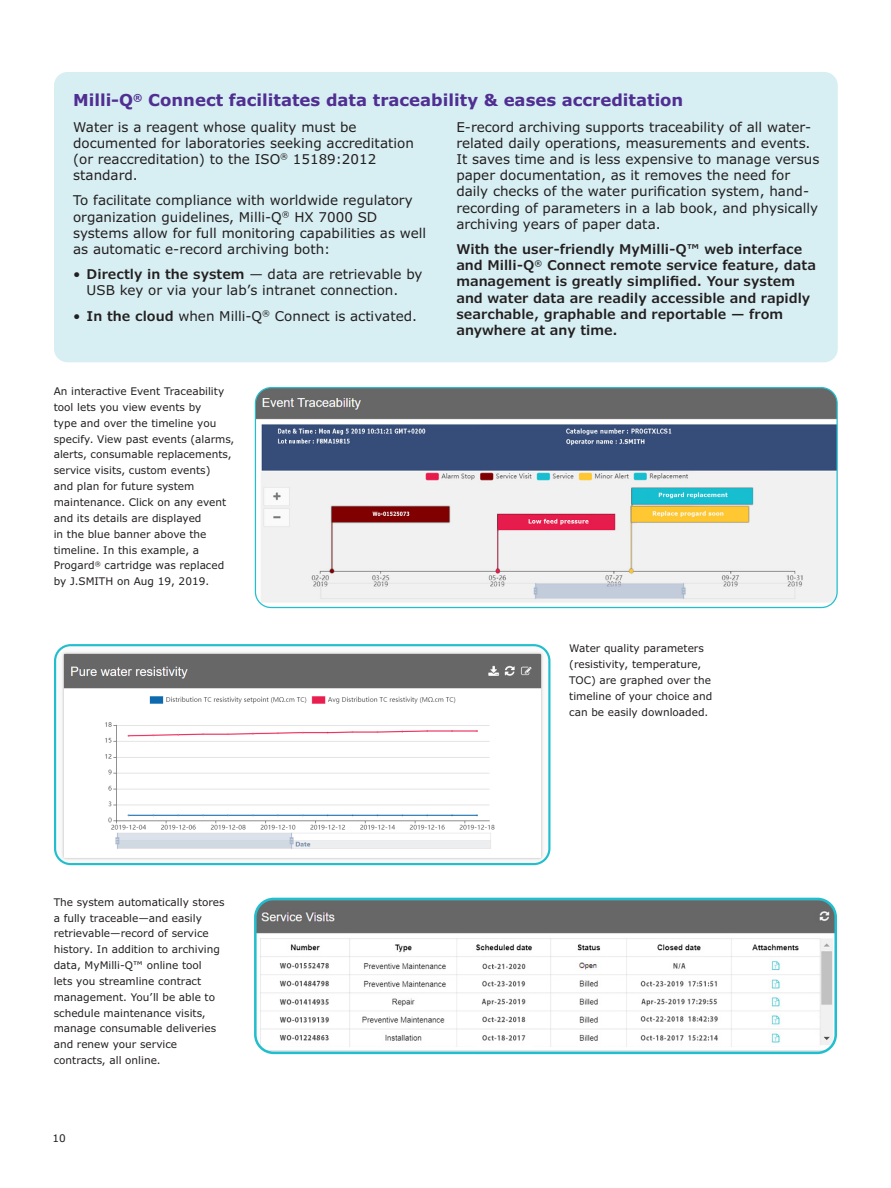
<style>
.page{position:relative;width:891px;height:1188px;background:#fff}
.page>*{position:absolute;margin:0;border:0;box-sizing:border-box;transform-origin:0 0}
.t1{font:700 16.5px "Verdana Pro";color:#502e92}
.t2{font:13.5px/16.2px "Verdana Pro";color:#231f20}
.t3{font:600 13.5px/16.2px "Verdana Pro";color:#231f20}
.t4{font:10.5px/15.9px "Verdana Pro";color:#231f20}
.s1{font-weight:600}
</style>
<div class="page">
<div style="left:54px;top:72px;width:784px;height:290px;background:#d7eff3;border-radius:14px"></div>
<img style="left:255px;top:388px;width:581px;height:220px">
<div style="left:255px;top:387px;width:583px;height:221px;border:1px solid #21bece;border-radius:16px"></div>
<img style="left:55px;top:645px;width:494px;height:219px">
<div style="left:54px;top:644px;width:496px;height:221px;border:2px solid #21bece;border-radius:16px"></div>
<img style="left:257px;top:899px;width:577px;height:152px">
<div style="left:254px;top:898px;width:583px;height:156px;border:3px solid #21bece;border-radius:18px"></div>
<h1 class="t1" style="left:73px;top:90px;width:612px">Milli-Q<sup>®</sup> Connect facilitates data traceability &amp; eases accreditation</h1>
<p class="t2" style="left:73px;top:119px;width:342px">Water is a reagent whose quality must be documented for laboratories seeking accreditation (or reaccreditation) to the ISO<sup>®</sup> 15189:2012 standard.</p>
<p class="t2" style="left:73px;top:193px;width:355px">To facilitate compliance with worldwide regulatory organization guidelines, Milli-Q<sup>®</sup> HX 7000 SD systems allow for full monitoring capabilities as well as automatic e-record archiving both:</p>
<p class="t2" style="left:87px;top:266px;width:338px;text-indent:-14px">• <span class="s1">Directly in the system</span> — data are retrievable by<br>USB key or via your lab’s intranet connection.</p>
<p class="t2" style="left:73px;top:308px;width:345px">• <span class="s1">In the cloud</span> when Milli-Q<sup>®</sup> Connect is activated.</p>
<p class="t2" style="left:456px;top:119px;width:365px">E-record archiving supports traceability of all water&shy;related daily operations, measurements and events.<br>It saves time and is less expensive to manage versus paper documentation, as it removes the need for daily checks of the water purification system, hand&shy;recording of parameters in a lab book, and physically archiving years of paper data.</p>
<p class="t3" style="left:456px;top:241px;width:361px">With the user-friendly MyMilli-Q™ web interface and Milli-Q<sup>®</sup> Connect remote service feature, data management is greatly simplified. Your system and water data are readily accessible and rapidly searchable, graphable and reportable — from anywhere at any time.</p>
<p class="t4" style="left:54px;top:383px;width:182px">An interactive Event Traceability tool lets you view events by<br>type and over the timeline you specify. View past events (alarms, alerts, consumable replacements, service visits, custom events)<br>and plan for future system maintenance. Click on any event and its details are displayed<br>in the blue banner above the timeline. In this example, a<br>Progard<sup>®</sup> cartridge was replaced by J.SMITH on Aug 19, 2019.</p>
<p class="t4" style="left:54px;top:894px;width:172px">The system automatically stores a fully traceable—and easily retrievable—record of service history. In addition to archiving data, MyMilli-Q™ online tool<br>lets you streamline contract management. You’ll be able to schedule maintenance visits, manage consumable deliveries and renew your service contracts, all online.</p>
<p class="t4" style="left:53px;top:1130px;width:15px">10</p>
<p class="t4" style="left:569px;top:641px;width:145px">Water quality parameters (resistivity, temperature,<br>TOC) are graphed over the timeline of your choice and can be easily downloaded.</p>
</div>
